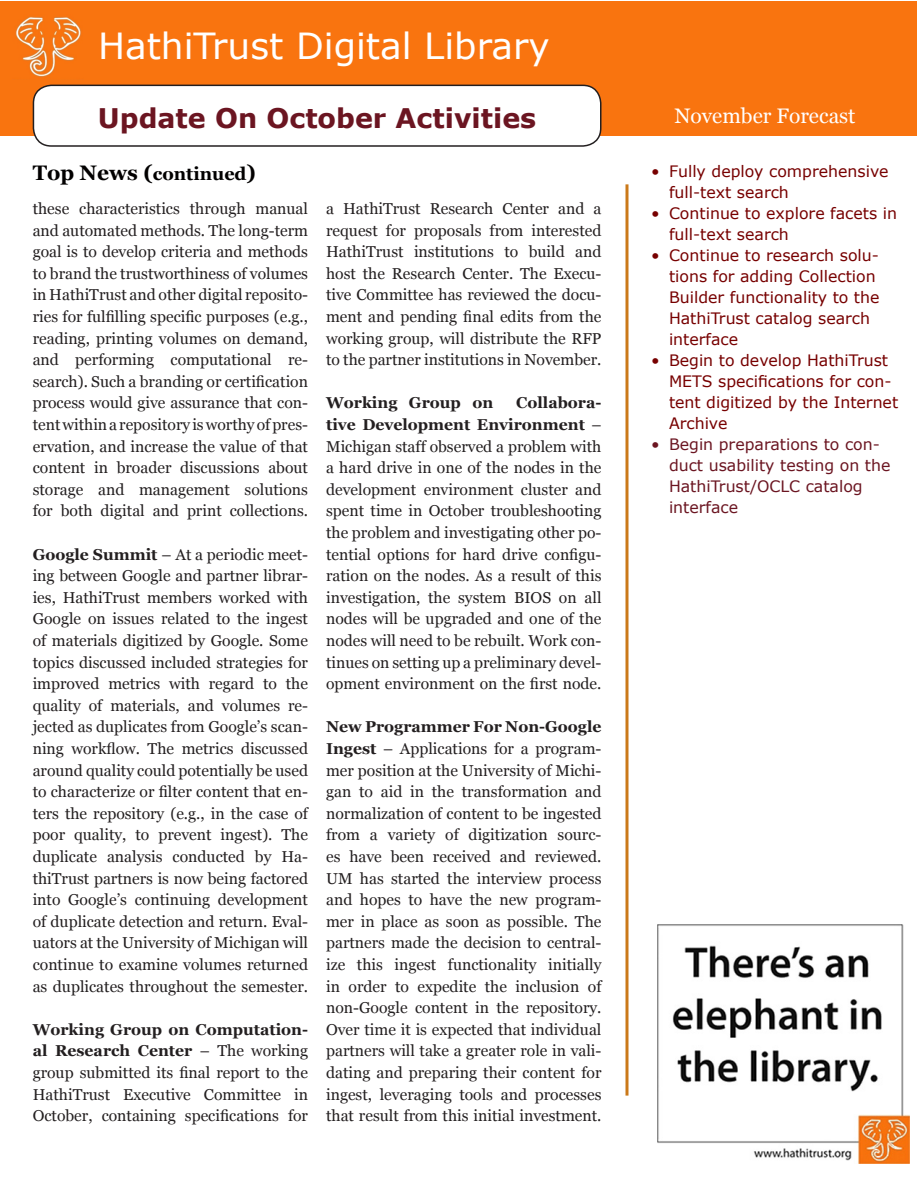
<style>
.page{position:relative;width:918px;height:1188px;background:#fff}
.page>*{position:absolute;margin:0;border:0;box-sizing:border-box;transform-origin:0 0}
.t1{font:36px "Verdana";color:#fff}
.t2{font:700 27px "Verdana";color:#6b1521}
.t3{font:700 21px "Georgia";color:#020000}
.t4{font:21px "Georgia";color:#fff}
.t5{font:15.75px/21.6px "Georgia";color:#231f20;text-align:justify}
.t6{font:15.75px/21px "Verdana";color:#700}
.t7{font:15.75px/21px "Verdana";color:#6b1521}
.t8{font:700 15.75px "Georgia";color:#231f20}
.s1{font-size:18px}
.s2{font-weight:700}
</style>
<div class="page">
<div style="left:1px;top:1px;width:916px;height:134px;background:#f9740f"></div>
<div style="left:33px;top:85px;width:568px;height:61px;background:#fff;border-radius:18px"></div>
<div style="left:33px;top:85px;width:569px;height:62px;border:2px solid #231f20;border-radius:18px"></div>
<hr style="left:626px;top:184px;width:2px;height:912px;background:#cb7919">
<img style="left:658px;top:924px;width:252px;height:240px">
<img style="left:16px;top:16px;width:65px;height:61px">
<p class="t1" style="left:98px;top:23px;width:453px">HathiTrust Digital Library</p>
<p class="t2" style="left:98px;top:101px;width:440px">Update On October Activities</p>
<p class="t3" style="left:33px;top:160px;width:225px">Top News (<span class="s1">continued</span>)</p>
<p class="t5" style="left:33px;top:198px;width:277px">these characteristics through manual and automated methods. The long-term goal is to develop criteria and methods to brand the trustworthiness of volumes in HathiTrust and other digital reposito&shy;ries for fulfilling specific purposes (e.g., reading, printing volumes on demand, and performing computational re&shy;search). Such a branding or certification process would give assurance that con&shy;tent within a repository is worthy of pres&shy;ervation, and increase the value of that content in broader discussions about storage and management solutions for both digital and print collections.</p>
<p class="t5" style="left:33px;top:544px;width:277px"><span class="s2">Google Summit</span> – At a periodic meet&shy;ing between Google and partner librar&shy;ies, HathiTrust members worked with Google on issues related to the ingest of materials digitized by Google. Some topics discussed included strategies for improved metrics with regard to the quality of materials, and volumes re&shy;jected as duplicates from Google’s scan&shy;ning workflow. The metrics discussed around quality could potentially be used to characterize or filter content that en&shy;ters the repository (e.g., in the case of poor quality, to prevent ingest). The duplicate analysis conducted by Ha&shy;thiTrust partners is now being factored into Google’s continuing development of duplicate detection and return. Eval&shy;uators at the University of Michigan will continue to examine volumes returned as duplicates throughout the semester.</p>
<p class="t5" style="left:33px;top:1019px;width:277px"><span class="s2">Working Group on Computation&shy;al Research Center</span> – The working group submitted its final report to the HathiTrust Executive Committee in October, containing specifications for</p>
<p class="t5" style="left:326px;top:198px;width:277px">a HathiTrust Research Center and a request for proposals from interested HathiTrust institutions to build and host the Research Center. The Execu&shy;tive Committee has reviewed the docu&shy;ment and pending final edits from the working group, will distribute the RFP to the partner institutions in November.</p>
<p class="t8" style="left:326px;top:393px;width:169px">Working Group on</p>
<p class="t5" style="left:326px;top:393px;width:277px;text-indent:190px"><span class="s2">Collabora&shy;tive Development Environment</span> – Michigan staff observed a problem with a hard drive in one of the nodes in the development environment cluster and spent time in October troubleshooting the problem and investigating other po&shy;tential options for hard drive configu&shy;ration on the nodes. As a result of this investigation, the system BIOS on all nodes will be upgraded and one of the nodes will need to be rebuilt. Work con&shy;tinues on setting up a preliminary devel&shy;opment environment on the first node.</p>
<p class="t5" style="left:326px;top:717px;width:277px"><span class="s2">New Programmer For Non-Google Ingest</span> – Applications for a program&shy;mer position at the University of Michi&shy;gan to aid in the transformation and normalization of content to be ingested from a variety of digitization sourc&shy;es have been received and reviewed.</p>
<p class="t5" style="left:326px;top:868px;width:277px">UM has started the interview process and hopes to have the new program&shy;mer in place as soon as possible. The partners made the decision to central&shy;ize this ingest functionality initially in order to expedite the inclusion of non-Google content in the repository.<br>Over time it is expected that individual partners will take a greater role in vali&shy;dating and preparing their content for ingest, leveraging tools and processes that result from this initial investment.</p>
<p class="t4" style="left:674px;top:103px;width:183px">November Forecast</p>
<p class="t6" style="left:669px;top:160px;width:221px;text-indent:-18px">• Fully deploy comprehensive full-text search</p>
<p class="t6" style="left:669px;top:202px;width:230px;text-indent:-18px">• Continue to explore facets in full-text search</p>
<p class="t6" style="left:669px;top:244px;width:212px;text-indent:-18px">• Continue to research solu&shy;tions for adding Collection<br>Builder functionality to the<br>HathiTrust catalog search interface</p>
<p class="t6" style="left:669px;top:349px;width:231px;text-indent:-18px">• Begin to develop HathiTrust<br>METS specifications for con&shy;tent digitized by the Internet<br>Archive</p>
<p class="t7" style="left:669px;top:433px;width:223px;text-indent:-18px">• Begin preparations to con&shy;duct usability testing on the<br>HathiTrust/OCLC catalog interface</p>
</div>
